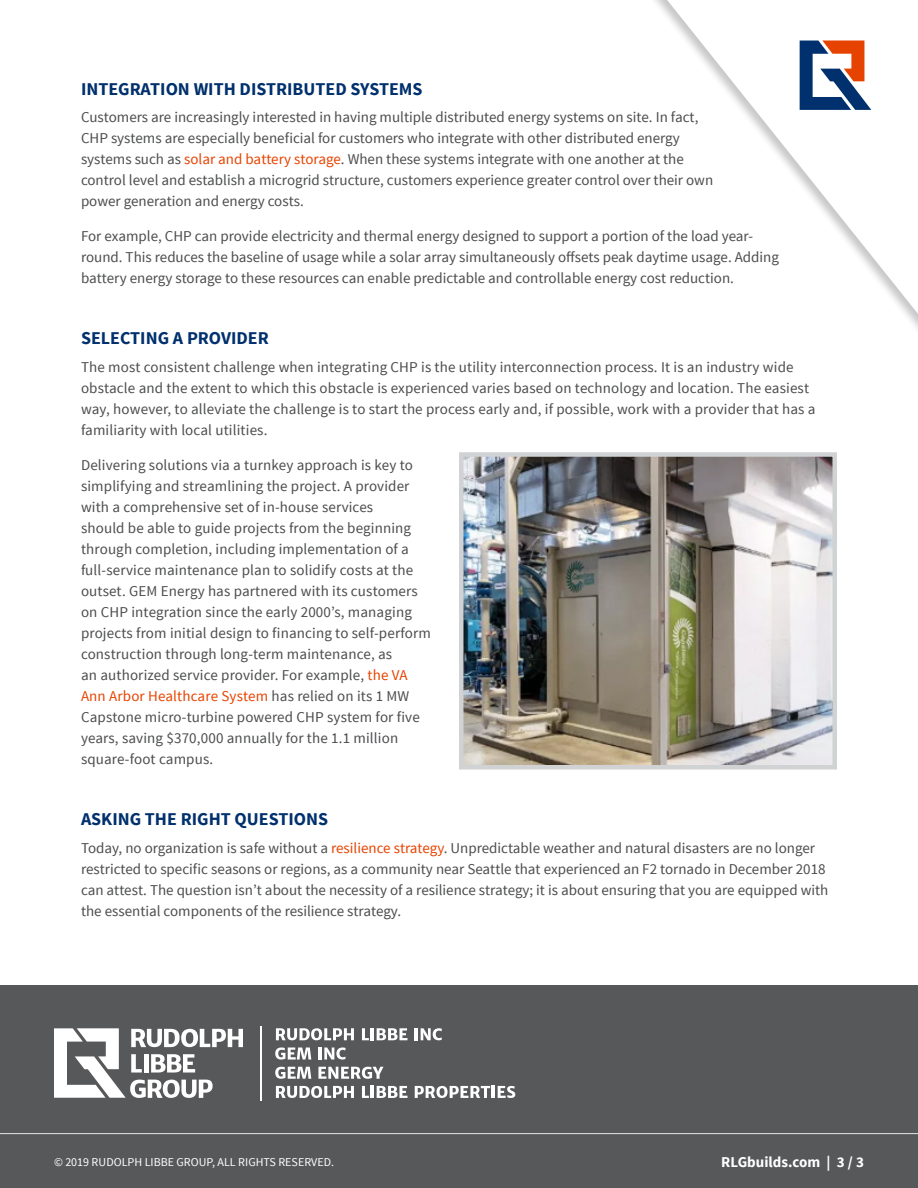
<style>
.page{position:relative;width:918px;height:1188px;background:#fff}
.page>*{position:absolute;margin:0;border:0;box-sizing:border-box;transform-origin:0 0}
.t1{font:700 18px "Source Sans Pro";color:#00306d}
.t2{font:15px/21px "Source Sans Pro";color:#4b4c4d}
.t3{font:700 15px "Source Sans Pro";color:#fff}
.t4{font:12px "Source Sans Pro";color:#fff}
.s1{color:#e74300}
</style>
<div class="page">
<div style="left:0;top:986px;width:918px;height:202px;background:#57585a"></div>
<svg style="left:656px;top:0;width:262px;height:329px"></svg>
<svg style="left:800px;top:40px;width:71px;height:70px"></svg>
<hr style="left:0;top:1133px;width:918px;height:1px;background:#e6e7e9">
<svg style="left:54px;top:1028px;width:189px;height:70px"></svg>
<svg style="left:276px;top:1028px;width:78px;height:12px"></svg>
<svg style="left:362px;top:1028px;width:45px;height:12px"></svg>
<svg style="left:415px;top:1028px;width:27px;height:12px"></svg>
<svg style="left:275px;top:1047px;width:36px;height:13px"></svg>
<svg style="left:319px;top:1047px;width:27px;height:13px"></svg>
<svg style="left:275px;top:1067px;width:36px;height:12px"></svg>
<svg style="left:318px;top:1067px;width:65px;height:12px"></svg>
<svg style="left:276px;top:1086px;width:78px;height:12px"></svg>
<svg style="left:362px;top:1086px;width:45px;height:12px"></svg>
<svg style="left:415px;top:1086px;width:100px;height:12px"></svg>
<hr style="left:260px;top:1026px;width:1px;height:74px;background:#fff">
<img style="left:464px;top:457px;width:368px;height:308px">
<div style="left:459px;top:452px;width:378px;height:318px;border:4px solid #d1d2d4"></div>
<p class="t1" style="left:81px;top:77px;width:343px">INTEGRATION WITH DISTRIBUTED SYSTEMS</p>
<p class="t2" style="left:81px;top:107px;width:634px">Customers are increasingly interested in having multiple distributed energy systems on site. In fact, CHP systems are especially beneficial for customers who integrate with other distributed energy systems such as <span class="s1">solar and battery storage</span>. When these systems integrate with one another at the control level and establish a microgrid structure, customers experience greater control over their own power generation and energy costs.</p>
<p class="t2" style="left:81px;top:226px;width:700px">For example, CHP can provide electricity and thermal energy designed to support a portion of the load year&shy;round. This reduces the baseline of usage while a solar array simultaneously offsets peak daytime usage. Adding battery energy storage to these resources can enable predictable and controllable energy cost reduction.</p>
<p class="t1" style="left:81px;top:327px;width:189px">SELECTING A PROVIDER</p>
<p class="t2" style="left:81px;top:357px;width:736px">The most consistent challenge when integrating CHP is the utility interconnection process. It is an industry wide obstacle and the extent to which this obstacle is experienced varies based on technology and location. The easiest way, however, to alleviate the challenge is to start the process early and, if possible, work with a provider that has a familiarity with local utilities.</p>
<p class="t2" style="left:81px;top:454px;width:351px">Delivering solutions via a turnkey approach is key to simplifying and streamlining the project. A provider with a comprehensive set of in-house services<br>should be able to guide projects from the beginning through completion, including implementation of a full-service maintenance plan to solidify costs at the outset. GEM Energy has partnered with its customers on CHP integration since the early 2000’s, managing projects from initial design to financing to self-perform construction through long-term maintenance, as<br>an authorized service provider. For example, <span class="s1">the VA Ann Arbor Healthcare System</span> has relied on its 1 MW Capstone micro-turbine powered CHP system for five years, saving $370,000 annually for the 1.1 million square-foot campus.</p>
<p class="t1" style="left:81px;top:807px;width:249px">ASKING THE RIGHT QUESTIONS</p>
<p class="t2" style="left:81px;top:838px;width:749px">Today, no organization is safe without a <span class="s1">resilience strategy</span>. Unpredictable weather and natural disasters are no longer restricted to specific seasons or regions, as a community near Seattle that experienced an F2 tornado in December 2018 can attest. The question isn’t about the necessity of a resilience strategy; it is about ensuring that you are equipped with the essential components of the resilience strategy.</p>
<p class="t4" style="left:54px;top:1154px;width:282px">© 2019 RUDOLPH LIBBE GROUP, ALL RIGHTS RESERVED.</p>
<p class="t3" style="left:721px;top:1152px;width:144px">RLGbuilds.com | 3 / 3</p>
</div>
